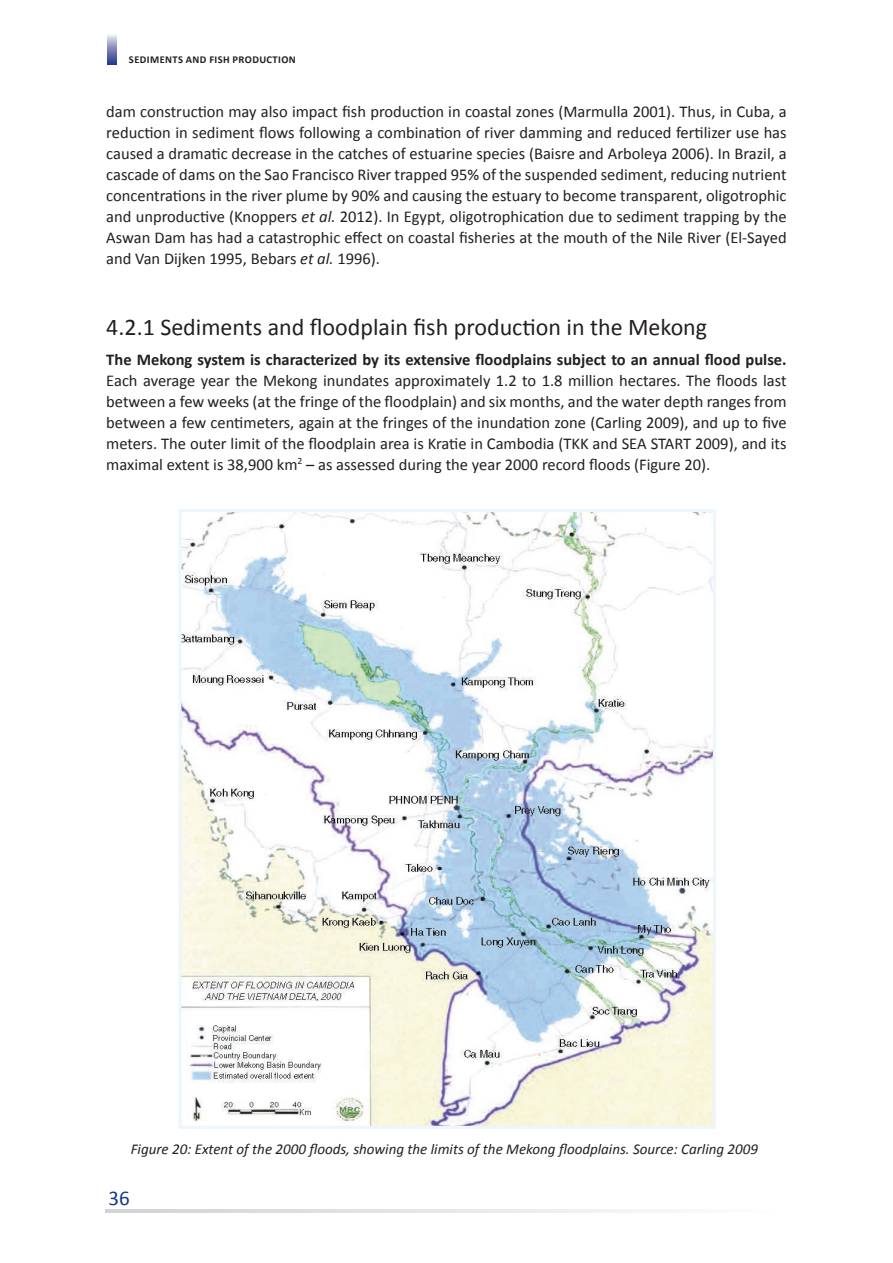
<style>
.page{position:relative;width:893px;height:1263px;background:#fff}
.page>*{position:absolute;margin:0;border:0;box-sizing:border-box;transform-origin:0 0}
.t1{font:24px "Calibri";color:#231f20}
.t2{font:21px "Calibri";color:#153889}
.t3{font:16.5px/21px "Calibri";color:#231f20;text-align:justify}
.t4{font:700 16.5px "Calibri";color:#231f20}
.t5{font:italic 15px "Calibri";color:#231f20}
.t6{font:700 10.5px "Calibri";letter-spacing:.04em;color:#231f20}
.s1{font-style:italic}
</style>
<div class="page">
<img style="left:182px;top:513px;width:530px;height:612px">
<div style="left:178px;top:509px;width:538px;height:620px;border:3px solid #edf6fc"></div>
<svg style="left:107px;top:35px;width:10px;height:29px"></svg>
<svg style="left:106px;top:1210px;width:539px;height:3px"></svg>
<p class="t6" style="left:129px;top:53px;width:168px">SEDIMENTS AND FISH PRODUCTION</p>
<p class="t3" style="left:106px;top:101px;width:682px">dam construction may also impact fish production in coastal zones (Marmulla 2001). Thus, in Cuba, a reduction in sediment flows following a combination of river damming and reduced fertilizer use has caused a dramatic decrease in the catches of estuarine species (Baisre and Arboleya 2006). In Brazil, a cascade of dams on the Sao Francisco River trapped 95% of the suspended sediment, reducing nutrient concentrations in the river plume by 90% and causing the estuary to become transparent, oligotrophic and unproductive (Knoppers <span class="s1">et al.</span> 2012). In Egypt, oligotrophication due to sediment trapping by the Aswan Dam has had a catastrophic effect on coastal fisheries at the mouth of the Nile River (El-Sayed and Van Dijken 1995, Bebars <span class="s1">et al.</span> 1996).</p>
<h1 class="t1" style="left:106px;top:312px;width:602px">4.2.1 Sediments and floodplain fish production in the Mekong</h1>
<p class="t4" style="left:106px;top:349px;width:682px">The Mekong system is characterized by its extensive floodplains subject to an annual flood pulse.</p>
<p class="t3" style="left:106px;top:370px;width:682px">Each average year the Mekong inundates approximately 1.2 to 1.8 million hectares. The floods last between a few weeks (at the fringe of the floodplain) and six months, and the water depth ranges from between a few centimeters, again at the fringes of the inundation zone (Carling 2009), and up to five meters. The outer limit of the floodplain area is Kratie in Cambodia (TKK and SEA START 2009), and its maximal extent is 38,900 km<sup>2</sup> – as assessed during the year 2000 record floods (Figure 20).</p>
<p class="t5" style="left:131px;top:1139px;width:629px">Figure 20: Extent of the 2000 floods, showing the limits of the Mekong floodplains. Source: Carling 2009</p>
<p class="t2" style="left:109px;top:1185px;width:23px">36</p>
</div>
